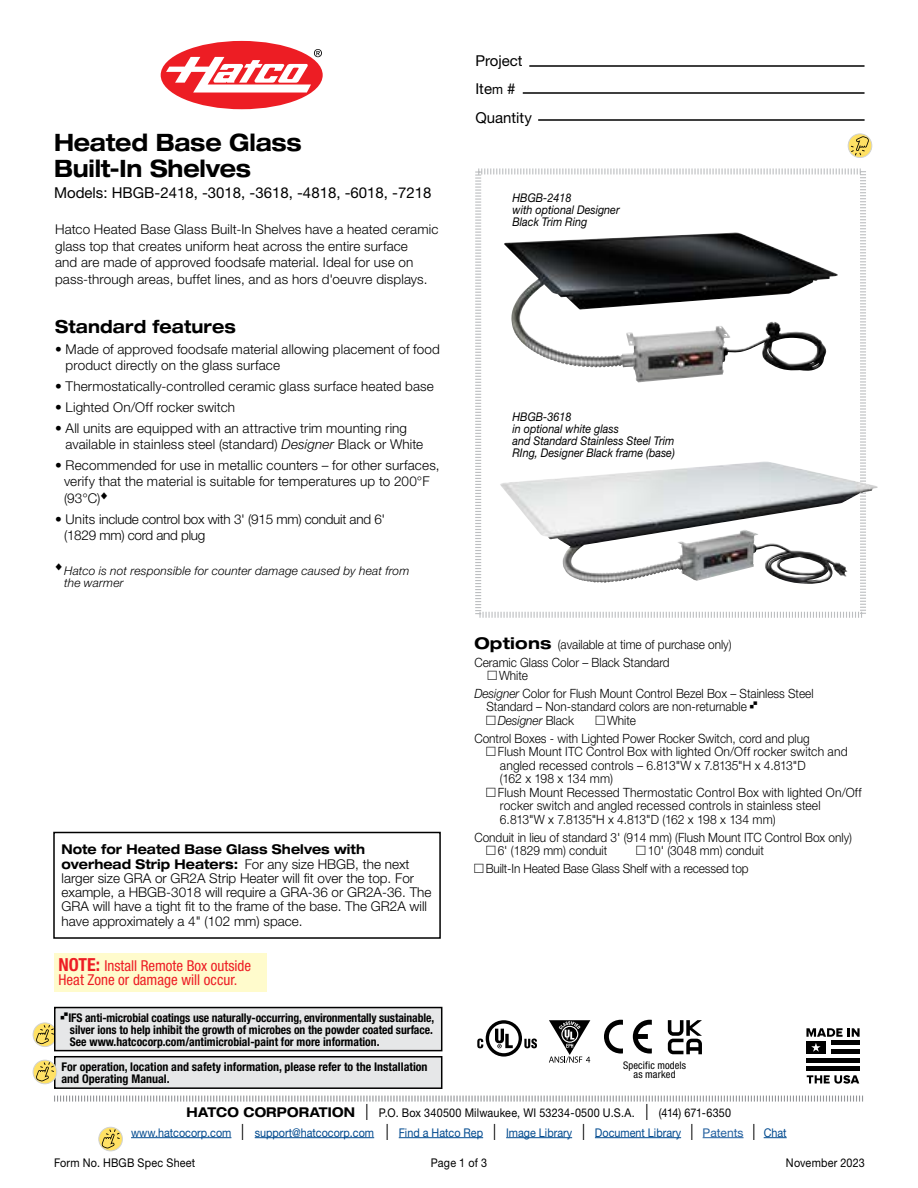
<style>
.page{position:relative;width:918px;height:1188px;background:#fff}
.page>*{position:absolute;margin:0;border:0;box-sizing:border-box;transform-origin:0 0}
.t1{font:700 expanded 24px/25.5px "Helvetica Neue LT Std";letter-spacing:-.01em;color:#000;scale:.9 1}
.t2{font:700 expanded 18px "Helvetica Neue LT Std";letter-spacing:.01em;color:#000;scale:.9 1}
.t3{font:15px/28.5px "Helvetica Neue LT Std";color:#000}
.t4{font:condensed 15px/14.2px "Helvetica Neue LT Std";color:#ed1d24}
.t5{font:300 13.5px/16.5px "Helvetica Neue LT Std";letter-spacing:.01em;color:#000}
.t6{font:300 13.5px/16.5px "Helvetica Neue LT Std";letter-spacing:-.02em;color:#000}
.t7{font:300 12.75px/13.5px "Helvetica Neue LT Std";color:#000;scale:.93 1}
.t8{font:700 condensed 12px/12px "Helvetica Neue LT Std";color:#000}
.t9{font:12px/19.5px "Helvetica Neue LT Std";color:#004a8f;text-align:center;scale:.9 1}
.t10{font:italic 12px/12px "Helvetica Neue LT Std";color:#000;scale:.9 1}
.t11{font:italic 300 12px/12px "Helvetica Neue LT Std";letter-spacing:.01em;color:#000}
.t12{font:12px "Helvetica Neue LT Std";letter-spacing:.02em;color:#000;scale:.9 1}
.t13{font:condensed 10.5px/9.8px "Helvetica Neue LT Std";letter-spacing:.015em;color:#000;text-align:center}
.s1{font-style:italic}
.s2{font-weight:700;font-stretch:expanded}
.s3{font-weight:700;font-size:18px}
.s4{font-size:13.5px}
.s5{font-weight:700;font-stretch:expanded;font-size:16.2px}
.s6{font-weight:700;font-stretch:expanded;font-size:13.5px;color:#000}
.s7{font-stretch:condensed;font-size:22.5px;color:#000}
.s8{color:#000}
.s9{color:#215e9e}
</style>
<div class="page">
<svg style="left:161px;top:41px;width:162px;height:68px"></svg>
<hr style="left:529px;top:65px;width:336px;height:2px;background:#000">
<hr style="left:523px;top:92px;width:342px;height:2px;background:#000">
<hr style="left:538px;top:119px;width:327px;height:2px;background:#000">
<svg style="left:54px;top:1095px;width:809px;height:7px"></svg>
<div style="left:55px;top:1057px;width:387px;height:31px;background:#e6e7e8"></div>
<div style="left:54px;top:1056px;width:388px;height:33px;border:2px solid #000"></div>
<svg style="left:33px;top:1023px;width:24px;height:24px"></svg>
<div style="left:33px;top:1023px;width:24px;height:24px;border:1px solid #d1d3d4;border-radius:50%"></div>
<svg style="left:36px;top:1025px;width:18px;height:19px"></svg>
<svg style="left:33px;top:1060px;width:24px;height:24px"></svg>
<div style="left:33px;top:1060px;width:24px;height:24px;border:1px solid #d1d3d4;border-radius:50%"></div>
<svg style="left:36px;top:1062px;width:18px;height:20px"></svg>
<svg style="left:848px;top:134px;width:24px;height:24px"></svg>
<div style="left:848px;top:134px;width:24px;height:24px;border:1px solid #d1d3d4;border-radius:50%"></div>
<svg style="left:851px;top:136px;width:18px;height:20px"></svg>
<div style="left:55px;top:1008px;width:387px;height:43px;background:#e6e7e8"></div>
<div style="left:54px;top:1007px;width:388px;height:44px;border:2px solid #000"></div>
<hr style="left:131px;top:1137px;width:100px;height:1px;background:#004a8f">
<hr style="left:255px;top:1137px;width:119px;height:1px;background:#004a8f">
<hr style="left:399px;top:1137px;width:84px;height:1px;background:#004a8f">
<hr style="left:506px;top:1137px;width:66px;height:1px;background:#004a8f">
<hr style="left:595px;top:1137px;width:86px;height:1px;background:#004a8f">
<hr style="left:703px;top:1137px;width:41px;height:1px;background:#215e9e">
<svg style="left:764px;top:1137px;width:23px;height:1px"></svg>
<div style="left:99px;top:1127px;width:23px;height:24px;border:1px solid #d1d3d4;border-radius:50%"></div>
<svg style="left:101px;top:1129px;width:19px;height:20px"></svg>
<svg style="left:475px;top:168px;width:392px;height:450px"></svg>
<img style="left:503px;top:233px;width:231px;height:144px">
<img style="left:498px;top:462px;width:283px;height:121px">
<svg style="left:806px;top:1028px;width:54px;height:9px"></svg>
<svg style="left:807px;top:1075px;width:52px;height:9px"></svg>
<hr style="left:831px;top:1041px;width:29px;height:4px;background:#000">
<hr style="left:831px;top:1050px;width:29px;height:4px;background:#000">
<hr style="left:806px;top:1058px;width:54px;height:4px;background:#000">
<hr style="left:806px;top:1067px;width:54px;height:4px;background:#000">
<div style="left:806px;top:1041px;width:20px;height:13px;background:#000"></div>
<svg style="left:811px;top:1043px;width:10px;height:9px"></svg>
<svg style="left:477px;top:1019px;width:225px;height:44px"></svg>
<div style="left:53px;top:832px;width:388px;height:107px;border:2px solid #000"></div>
<div style="left:54px;top:953px;width:213px;height:39px;background:#fffbcc"></div>
<h1 class="t1" style="left:54px;top:129px;width:277px">Heated Base Glass<br>Built-In Shelves</h1>
<p class="t3" style="left:54px;top:178px;width:379px">Models: HBGB-2418, -3018, -3618, -4818, -6018, -7218</p>
<p class="t5" style="left:55px;top:221px;width:385px">Hatco Heated Base Glass Built-In Shelves have a heated ceramic glass top that creates uniform heat across the entire surface<br>and are made of approved foodsafe material. Ideal for use on pass-through areas, buffet lines, and as hors d'oeuvre displays.</p>
<h2 class="t2" style="left:55px;top:315px;width:203px">Standard features</h2>
<p class="t5" style="left:66px;top:340px;width:376px;text-indent:-11px">• Made of approved foodsafe material allowing placement of food product directly on the glass surface</p>
<p class="t5" style="left:55px;top:378px;width:380px">• Thermostatically-controlled ceramic glass surface heated base</p>
<p class="t5" style="left:55px;top:399px;width:182px">• Lighted On/Off rocker switch</p>
<p class="t5" style="left:66px;top:419px;width:359px;text-indent:-11px">• All units are equipped with an attractive trim mounting ring available in stainless steel (standard) <span class="s1">Designer</span> Black or White</p>
<p class="t5" style="left:64px;top:457px;width:377px;text-indent:-9px">• Recommended for use in metallic counters – for other surfaces, verify that the material is suitable for temperatures up to 200°F (93°C)◆</p>
<p class="t6" style="left:64px;top:511px;width:323px;text-indent:-9px">• Units include control box with 3' (915 mm) conduit and 6' (1829 mm) cord and plug</p>
<p class="t11" style="left:64px;top:564px;width:347px;text-indent:-9px">◆ Hatco is not responsible for counter damage caused by heat from the warmer</p>
<p class="t5" style="left:62px;top:842px;width:371px;line-height:14.2px"><span class="s2">Note for Heated Base Glass Shelves with overhead Strip Heaters:</span> For any size HBGB, the next larger size GRA or GR2A Strip Heater will fit over the top. For example, a HBGB-3018 will require a GRA-36 or GR2A-36. The GRA will have a tight fit to the frame of the base. The GR2A will have approximately a 4" (102 mm) space.</p>
<p class="t4" style="left:58px;top:958px;width:194px"><span class="s3">NOTE:</span> Install Remote Box outside<br>Heat Zone or damage will occur.</p>
<p class="t8" style="left:68px;top:1011px;width:367px;text-align:justify">IFS anti-microbial coatings use naturally-occurring, environmentally sustainable, silver ions to help inhibit the growth of microbes on the powder coated surface.<br>See www.hatcocorp.com/antimicrobial-paint for more information.</p>
<p class="t8" style="left:62px;top:1060px;width:368px">For operation, location and safety information, please refer to the Installation and Operating Manual.</p>
<p class="t3" style="left:475px;top:46px;width:58px">Project<br>Ite<span class="s4">m</span> #<br>Quantity</p>
<p class="t10" style="left:512px;top:192px;width:121px">HBGB-2418<br>with optional Designer<br>Black Trim Ring</p>
<p class="t10" style="left:512px;top:410px;width:182px">HBGB-3618<br>in optional white glass<br>and Standard Stainless Steel Trim<br>RIng, Designer Black frame (base)</p>
<p class="t7" style="left:474px;top:635px;width:278px;line-height:17.9px"><span class="s5">Options</span> (available at time of purchase only)<br>Ceramic Glass Color – Black Standard</p>
<p class="t7" style="left:474px;top:666px;width:366px;line-height:17.9px;text-indent:25px">White<br><span class="s1">Designer</span> Color for Flush Mount Control Bezel Box – Stainless Steel</p>
<p class="t7" style="left:498px;top:700px;width:269px;text-indent:-11px">Standard – Non-standard colors are non-returnable<br><span class="s1">Designer</span> Black</p>
<p class="t7" style="left:474px;top:711px;width:362px;line-height:17.9px;text-indent:133px">White<br>Control Boxes - with Lighted Power Rocker Switch, cord and plug</p>
<p class="t7" style="left:498px;top:745px;width:393px">Flush Mount ITC Control Box with lighted On/Off rocker switch and angled recessed controls – 6.813"W x 7.8135"H x 4.813"D<br>(162 x 198 x 134 mm)<br>Flush Mount Recessed Thermostatic Control Box with lighted On/Off rocker switch and angled recessed controls in stainless steel 6.813"W x 7.8135"H x 4.813"D (162 x 198 x 134 mm)</p>
<p class="t7" style="left:498px;top:830px;width:383px;text-indent:-23px">Conduit in lieu of standard 3' (914 mm) (Flush Mount ITC Control Box only)<br>6' (1829 mm) conduit</p>
<p class="t7" style="left:486px;top:841px;width:301px;line-height:17.9px;text-indent:162px">10' (3048 mm) conduit<br>Built-In Heated Base Glass Shelf with a recessed top</p>
<p class="t13" style="left:623px;top:1060px;width:65px">Specific models as marked</p>
<p class="t9" style="left:131px;top:1103px;width:730px"><span class="s6">HATCO CORPORATION</span> <span class="s7">l</span> <span class="s8">P.O. Box 340500 Milwaukee, WI 53234-0500 U.S.A.</span> <span class="s7">l</span> <span class="s8">(414) 671-6350<br></span>www.hatcocorp.com <span class="s7">l</span> support@hatcocorp.com <span class="s7">l</span> Find a Hatco Rep <span class="s7">l</span> Image Library <span class="s7">l</span> Document Library <span class="s7">l</span> <span class="s9">Patents</span> <span class="s7">l</span> Chat</p>
<p class="t12" style="left:54px;top:1156px;width:159px">Form No. HBGB Spec Sheet</p>
<p class="t12" style="left:431px;top:1156px;width:64px">Page 1 of 3</p>
<p class="t12" style="left:786px;top:1156px;width:89px">November 2023</p>
</div>
